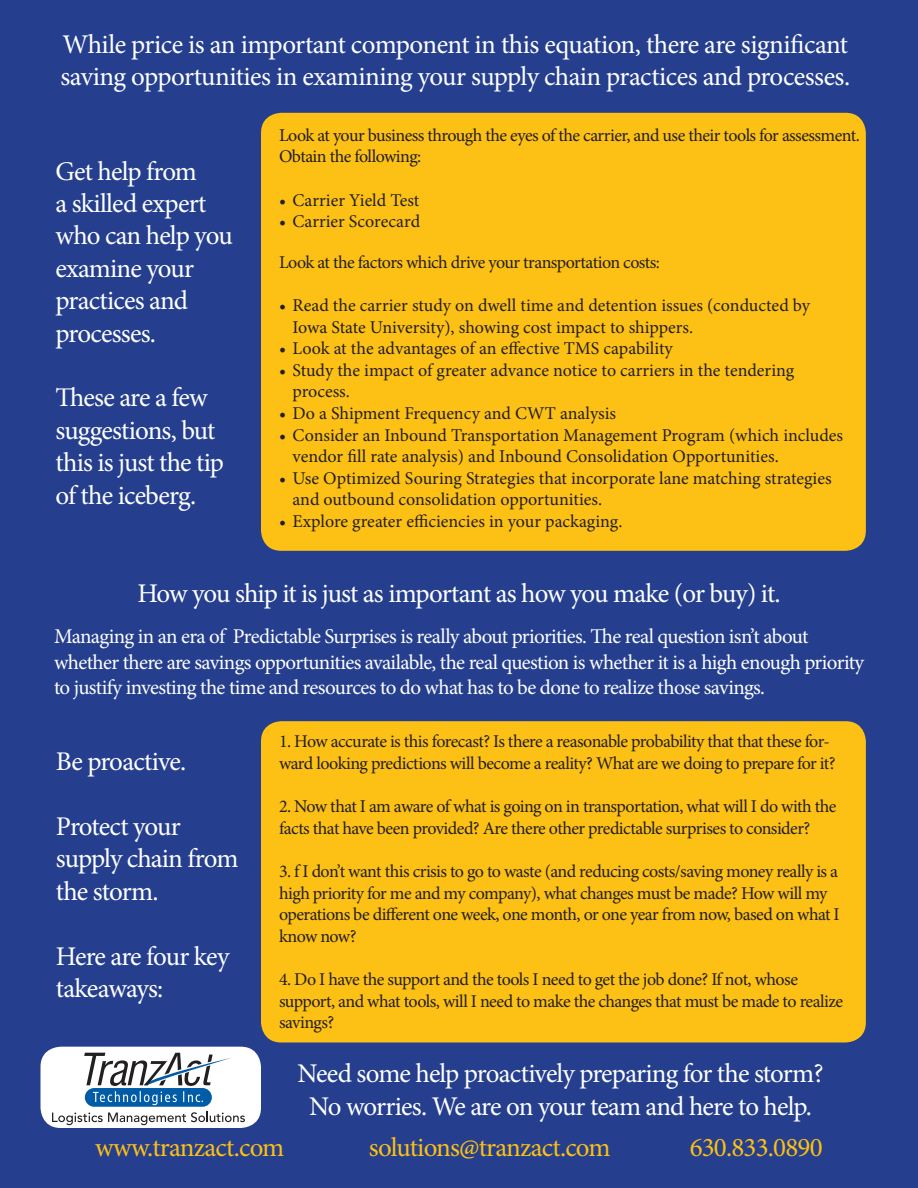
<style>
.page{position:relative;width:918px;height:1188px;background:#253f8e}
.page>*{position:absolute;margin:0;border:0;box-sizing:border-box;transform-origin:0 0}
.t1{font:27px/32.4px "Minion Pro";letter-spacing:-.03em;color:#fff}
.t2{font:27px "Minion Pro";letter-spacing:-.03em;color:#fdc014}
.t3{font:21px/25.2px "Minion Pro";letter-spacing:-.03em;color:#fff}
.t4{font:18px/21.6px "Minion Pro";letter-spacing:-.025em;color:#231f20}
.t5{font:18px/21.6px "Minion Pro";color:#231f20}
.t6{font:18px/21.6px "Minion Pro";letter-spacing:-.005em;color:#231f20}
</style>
<div class="page">
<div style="left:261px;top:113px;width:605px;height:438px;background:#fdc014;border-radius:20px"></div>
<div style="left:261px;top:721px;width:605px;height:321px;background:#fdc014;border-radius:20px"></div>
<div style="left:40px;top:1047px;width:221px;height:81px;background:#fff;border-radius:20px"></div>
<svg style="left:52px;top:1053px;width:193px;height:72px"></svg>
<h1 class="t1" style="left:60px;top:28px;width:791px">While price is an important component in this equation, there are significant saving opportunities in examining your supply chain practices and processes.</h1>
<h1 class="t1" style="left:56px;top:155px;width:179px">Get help from<br>a skilled expert who can help you examine your practices and processes.</h1>
<h1 class="t1" style="left:56px;top:382px;width:170px">These are a few suggestions, but this is just the tip of the iceberg.</h1>
<p class="t4" style="left:279px;top:124px;width:582px">Look at your business through the eyes of the carrier, and use their tools for assessment.<br>Obtain the following:</p>
<p class="t5" style="left:279px;top:189px;width:142px">• Carrier Yield Test</p>
<p class="t5" style="left:279px;top:211px;width:143px">• Carrier Scorecard</p>
<p class="t4" style="left:279px;top:251px;width:383px">Look at the factors which drive your transportation costs:</p>
<p class="t6" style="left:292px;top:295px;width:519px;text-indent:-14px">• Read the carrier study on dwell time and detention issues (conducted by<br>Iowa State University), showing cost impact to shippers.</p>
<p class="t5" style="left:279px;top:338px;width:395px">• Look at the advantages of an effective TMS capability</p>
<p class="t5" style="left:292px;top:359px;width:503px;text-indent:-14px">• Study the impact of greater advance notice to carriers in the tendering process.</p>
<p class="t6" style="left:279px;top:403px;width:339px">• Do a Shipment Frequency and CWT analysis</p>
<p class="t6" style="left:292px;top:424px;width:552px;text-indent:-14px">• Consider an Inbound Transportation Management Program (which includes vendor fill rate analysis) and Inbound Consolidation Opportunities.</p>
<p class="t5" style="left:292px;top:467px;width:541px;text-indent:-14px">• Use Optimized Souring Strategies that incorporate lane matching strategies and outbound consolidation opportunities.</p>
<p class="t5" style="left:279px;top:511px;width:345px">• Explore greater efficiencies in your packaging.</p>
<h1 class="t1" style="left:137px;top:578px;width:645px">How you ship it is just as important as how you make (or buy) it.</h1>
<p class="t3" style="left:54px;top:624px;width:812px">Managing in an era of Predictable Surprises is really about priorities. The real question isn’t about whether there are savings opportunities available, the real question is whether it is a high enough priority to justify investing the time and resources to do what has to be done to realize those savings.</p>
<p class="t4" style="left:279px;top:731px;width:558px">1. How accurate is this forecast? Is there a reasonable probability that that these for&shy;ward looking predictions will become a reality? What are we doing to prepare for it?</p>
<p class="t4" style="left:279px;top:796px;width:559px">2. Now that I am aware of what is going on in transportation, what will I do with the facts that have been provided? Are there other predictable surprises to consider?</p>
<p class="t4" style="left:279px;top:861px;width:562px">3. f I don’t want this crisis to go to waste (and reducing costs/saving money really is a high priority for me and my company), what changes must be made? How will my operations be different one week, one month, or one year from now, based on what I know now?</p>
<p class="t4" style="left:279px;top:969px;width:566px">4. Do I have the support and the tools I need to get the job done? If not, whose support, and what tools, will I need to make the changes that must be made to realize savings?</p>
<h1 class="t1" style="left:56px;top:745px;width:132px">Be proactive.</h1>
<h1 class="t1" style="left:56px;top:810px;width:184px">Protect your supply chain from the storm.</h1>
<h1 class="t1" style="left:56px;top:940px;width:175px">Here are four key takeaways:</h1>
<h1 class="t1" style="left:297px;top:1058px;width:528px;text-align:center">Need some help proactively preparing for the storm?<br>No worries. We are on your team and here to help.</h1>
<h1 class="t2" style="left:95px;top:1129px;width:191px">www.tranzact.com</h1>
<h1 class="t2" style="left:369px;top:1129px;width:243px">solutions@tranzact.com</h1>
<h1 class="t2" style="left:690px;top:1129px;width:135px">630.833.0890</h1>
</div>
